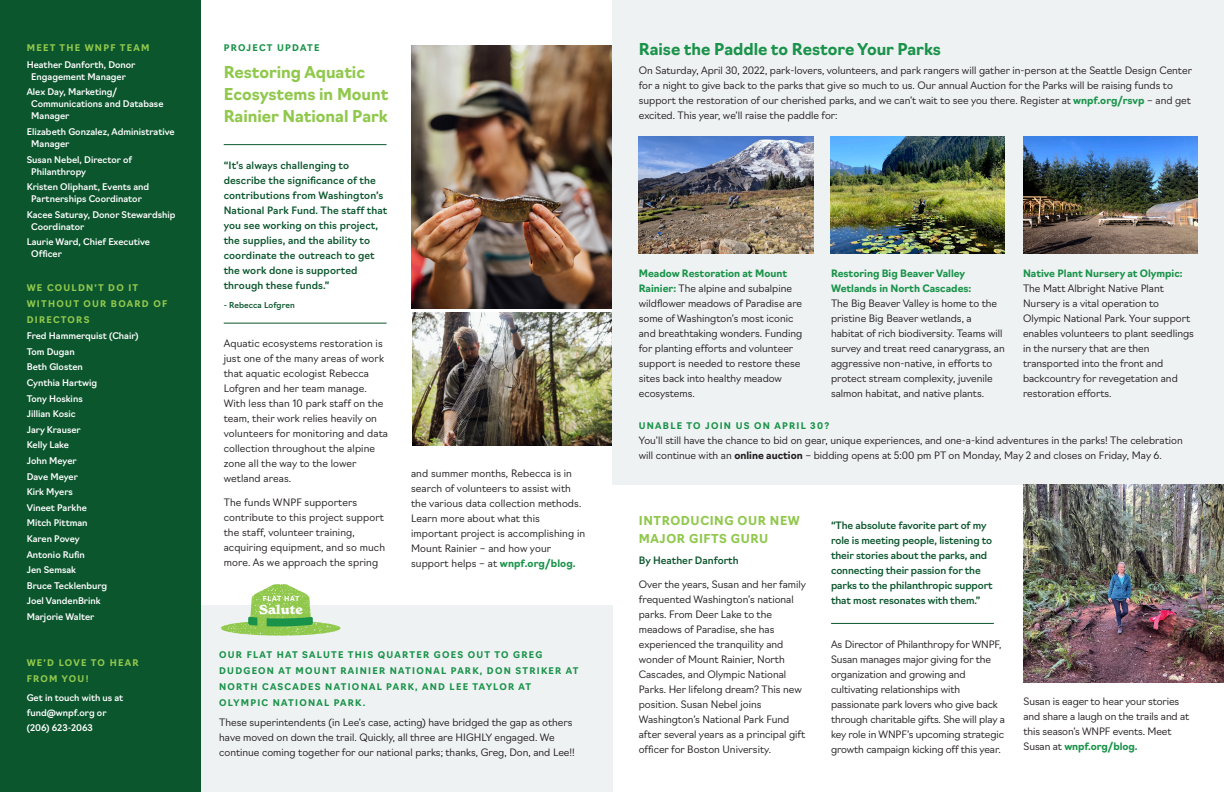
<style>
.page{position:relative;width:1224px;height:792px;background:#fff}
.page>*{position:absolute;margin:0;border:0;box-sizing:border-box;transform-origin:0 0}
.Header_2{font:700 16px/22px "Navigo";color:#90c84c}
.Header_2-2{font:700 16px "Navigo";color:#1a934a}
.t1{font:700 12.6px "New Spirit";letter-spacing:.005em;color:#fff}
.Header_3{font:700 12px/18px "Navigo";letter-spacing:.05em;color:#90c84c}
.Paragraph_Text{font:300 10px/15px "Navigo";color:#231f20}
.Byline{font:500 10px/15px "Navigo";letter-spacing:.005em;color:#0c562e}
.Board_List{font:500 9px/12px "Navigo";color:#fff}
.Header_4{font:700 9px/16px "Navigo";letter-spacing:.14em;color:#1a934a}
.Header_4-2{font:700 9px/16px "Navigo";letter-spacing:.14em;color:#90c84c}
.Paragraph_Reverse{font:500 9px/15px "Navigo";color:#fff}
.Quote_Byline{font:500 8px "Navigo";letter-spacing:.01em;color:#0c562e}
.t2{font:700 6.7px "Navigo";letter-spacing:.1em;color:#fff}
.s1{font-weight:700;color:#1a934a}
.s2{font-weight:700}
</style>
<div class="page">
<div style="left:194px;top:606px;width:418px;height:186px;background:#eff2f3"></div>
<div style="left:613px;top:0;width:611px;height:485px;background:#eff2f3"></div>
<div style="left:0;top:0;width:201px;height:792px;background:#0c562e"></div>
<hr style="left:224px;top:144px;width:163px;height:1px;background:#0c562e">
<hr style="left:224px;top:323px;width:163px;height:1px;background:#0c562e">
<svg style="left:221px;top:584px;width:119px;height:52px"></svg>
<img style="left:412px;top:46px;width:200px;height:263px">
<img style="left:412px;top:313px;width:200px;height:133px">
<img style="left:639px;top:136px;width:174px;height:117px">
<hr style="left:831px;top:623px;width:163px;height:1px;background:#0c562e">
<img style="left:831px;top:136px;width:174px;height:117px">
<img style="left:1023px;top:136px;width:174px;height:117px">
<img style="left:1024px;top:485px;width:200px;height:198px">
<p class="Header_4-2" style="left:27px;top:39px;width:124px">MEET THE WNPF TEAM</p>
<p class="Board_List" style="left:27px;top:58px;width:110px;text-align:center">Heather Danforth, Donor<br>Engagement Manager</p>
<p class="Board_List" style="left:31px;top:85px;width:134px;text-indent:-4px">Alex Day, Marketing/<br>Communications and Database<br>Manager</p>
<p class="Board_List" style="left:31px;top:125px;width:145px;text-indent:-4px">Elizabeth Gonzalez, Administrative<br>Manager</p>
<p class="Board_List" style="left:31px;top:153px;width:102px;text-indent:-4px">Susan Nebel, Director of<br>Philanthropy</p>
<p class="Board_List" style="left:27px;top:180px;width:124px;text-align:center">Kristen Oliphant, Events and<br>Partnerships Coordinator</p>
<p class="Board_List" style="left:31px;top:208px;width:146px;text-indent:-4px">Kacee Saturay, Donor Stewardship<br>Coordinator</p>
<p class="Board_List" style="left:31px;top:235px;width:120px;text-indent:-4px">Laurie Ward, Chief Executive<br>Officer</p>
<p class="Header_4-2" style="left:27px;top:279px;width:142px">WE COULDN’T DO IT<br>WITHOUT OUR BOARD OF<br>DIRECTORS</p>
<p class="Board_List" style="left:27px;top:329px;width:113px">Fred Hammerquist (Chair)</p>
<p class="Board_List" style="left:27px;top:345px;width:50px">Tom Dugan</p>
<p class="Board_List" style="left:27px;top:360px;width:58px">Beth Glosten</p>
<p class="Board_List" style="left:27px;top:376px;width:72px">Cynthia Hartwig</p>
<p class="Board_List" style="left:27px;top:392px;width:58px">Tony Hoskins</p>
<p class="Board_List" style="left:27px;top:407px;width:50px">Jillian Kosic</p>
<p class="Board_List" style="left:27px;top:423px;width:56px">Jary Krauser</p>
<p class="Board_List" style="left:27px;top:438px;width:44px">Kelly Lake</p>
<p class="Board_List" style="left:27px;top:454px;width:51px">John Meyer</p>
<p class="Board_List" style="left:27px;top:470px;width:53px">Dave Meyer</p>
<p class="Board_List" style="left:27px;top:485px;width:48px">Kirk Myers</p>
<p class="Board_List" style="left:27px;top:501px;width:62px">Vineet Parkhe</p>
<p class="Board_List" style="left:27px;top:516px;width:62px">Mitch Pittman</p>
<p class="Board_List" style="left:27px;top:532px;width:54px">Karen Povey</p>
<p class="Board_List" style="left:27px;top:548px;width:60px">Antonio Rufin</p>
<p class="Board_List" style="left:27px;top:563px;width:51px">Jen Semsak</p>
<p class="Board_List" style="left:27px;top:579px;width:82px">Bruce Tecklenburg</p>
<p class="Board_List" style="left:27px;top:594px;width:75px">Joel VandenBrink</p>
<p class="Board_List" style="left:27px;top:610px;width:69px">Marjorie Walter</p>
<p class="Header_4-2" style="left:27px;top:654px;width:113px">WE’D LOVE TO HEAR<br>FROM YOU!</p>
<p class="Paragraph_Reverse" style="left:27px;top:690px;width:98px">Get in touch with us at fund@wnpf.org or (206) 623-2063</p>
<p class="Header_4" style="left:224px;top:39px;width:97px">PROJECT UPDATE</p>
<p class="Header_2" style="left:224px;top:60px;width:166px">Restoring Aquatic<br>Ecosystems in Mount<br>Rainier National Park</p>
<p class="Byline" style="left:224px;top:157px;width:165px">“It’s always challenging to describe the significance of the contributions from Washington’s<br>National Park Fund. The staff that you see working on this project, the supplies, and the ability to coordinate the outreach to get the work done is supported through these funds.”</p>
<p class="Quote_Byline" style="left:224px;top:299px;width:73px">- Rebecca Lofgren</p>
<p class="Paragraph_Text" style="left:224px;top:335px;width:166px">Aquatic ecosystems restoration is just one of the many areas of work that aquatic ecologist Rebecca<br>Lofgren and her team manage.<br>With less than 10 park staff on the team, their work relies heavily on volunteers for monitoring and data collection throughout the alpine zone all the way to the lower wetland areas.</p>
<p class="Paragraph_Text" style="left:224px;top:494px;width:163px">The funds WNPF supporters contribute to this project support the staff, volunteer training, acquiring equipment, and so much more. As we approach the spring</p>
<p class="t2" style="left:263px;top:593px;width:38px">FLAT HAT</p>
<p class="t1" style="left:259px;top:601px;width:46px">Salute</p>
<p class="Paragraph_Text" style="left:411px;top:465px;width:176px">and summer months, Rebecca is in search of volunteers to assist with the various data collection methods.<br>Learn more about what this important project is accomplishing in Mount Rainier – and how your support helps – at <span class="s1">wnpf.org/blog.</span></p>
<p class="Header_4" style="left:219px;top:646px;width:361px">OUR FLAT HAT SALUTE THIS QUARTER GOES OUT TO GREG DUDGEON AT MOUNT RAINIER NATIONAL PARK, DON STRIKER AT NORTH CASCADES NATIONAL PARK, AND LEE TAYLOR AT OLYMPIC NATIONAL PARK.</p>
<p class="Paragraph_Text" style="left:219px;top:714px;width:357px">These superintendents (in Lee’s case, acting) have bridged the gap as others have moved on down the trail. Quickly, all three are HIGHLY engaged. We continue coming together for our national parks; thanks, Greg, Don, and Lee!!</p>
<p class="Header_2-2" style="left:639px;top:36px;width:304px">Raise the Paddle to Restore Your Parks</p>
<p class="Paragraph_Text" style="left:639px;top:62px;width:555px">On Saturday, April 30, 2022, park-lovers, volunteers, and park rangers will gather in-person at the Seattle Design Center for a night to give back to the parks that give so much to us. Our annual Auction for the Parks will be raising funds to support the restoration of our cherished parks, and we can’t wait to see you there. Register at <span class="s1">wnpf.org/rsvp</span> – and get excited. This year, we’ll raise the paddle for:</p>
<p class="Paragraph_Text" style="left:639px;top:265px;width:165px"><span class="s1">Meadow Restoration at Mount<br>Rainier:</span> The alpine and subalpine wildflower meadows of Paradise are some of Washington’s most iconic and breathtaking wonders. Funding for planting efforts and volunteer support is needed to restore these sites back into healthy meadow ecosystems.</p>
<p class="Paragraph_Text" style="left:831px;top:265px;width:175px"><span class="s1">Restoring Big Beaver Valley Wetlands in North Cascades:<br></span>The Big Beaver Valley is home to the pristine Big Beaver wetlands, a habitat of rich biodiversity. Teams will survey and treat reed canarygrass, an aggressive non-native, in efforts to protect stream complexity, juvenile salmon habitat, and native plants.</p>
<p class="Paragraph_Text" style="left:1023px;top:265px;width:173px"><span class="s1">Native Plant Nursery at Olympic:<br></span>The Matt Albright Native Plant<br>Nursery is a vital operation to<br>Olympic National Park. Your support enables volunteers to plant seedlings in the nursery that are then transported into the front and backcountry for revegetation and restoration efforts.</p>
<p class="Header_4" style="left:639px;top:417px;width:192px">UNABLE TO JOIN US ON APRIL 30?</p>
<p class="Paragraph_Text" style="left:639px;top:432px;width:545px">You’ll still have the chance to bid on gear, unique experiences, and one-a-kind adventures in the parks! The celebration will continue with an <span class="s2">online auction</span> – bidding opens at 5:00 pm PT on Monday, May 2 and closes on Friday, May 6.</p>
<p class="Header_3" style="left:639px;top:511px;width:163px">INTRODUCING OUR NEW<br>MAJOR GIFTS GURU</p>
<p class="Byline" style="left:639px;top:552px;width:101px">By Heather Danforth</p>
<p class="Paragraph_Text" style="left:639px;top:576px;width:169px">Over the years, Susan and her family frequented Washington’s national parks. From Deer Lake to the meadows of Paradise, she has experienced the tranquility and wonder of Mount Rainier, North<br>Cascades, and Olympic National<br>Parks. Her lifelong dream? This new position. Susan Nebel joins<br>Washington’s National Park Fund after several years as a principal gift officer for Boston University.</p>
<p class="Byline" style="left:831px;top:517px;width:163px">“The absolute favorite part of my role is meeting people, listening to their stories about the parks, and connecting their passion for the parks to the philanthropic support that most resonates with them.”</p>
<p class="Paragraph_Text" style="left:831px;top:636px;width:175px">As Director of Philanthropy for WNPF, Susan manages major giving for the organization and growing and cultivating relationships with passionate park lovers who give back through charitable gifts. She will play a key role in WNPF’s upcoming strategic growth campaign kicking off this year.</p>
<p class="Paragraph_Text" style="left:1024px;top:693px;width:167px">Susan is eager to hear your stories and share a laugh on the trails and at this season’s WNPF events. Meet<br>Susan at <span class="s1">wnpf.org/blog.</span></p>
</div>
